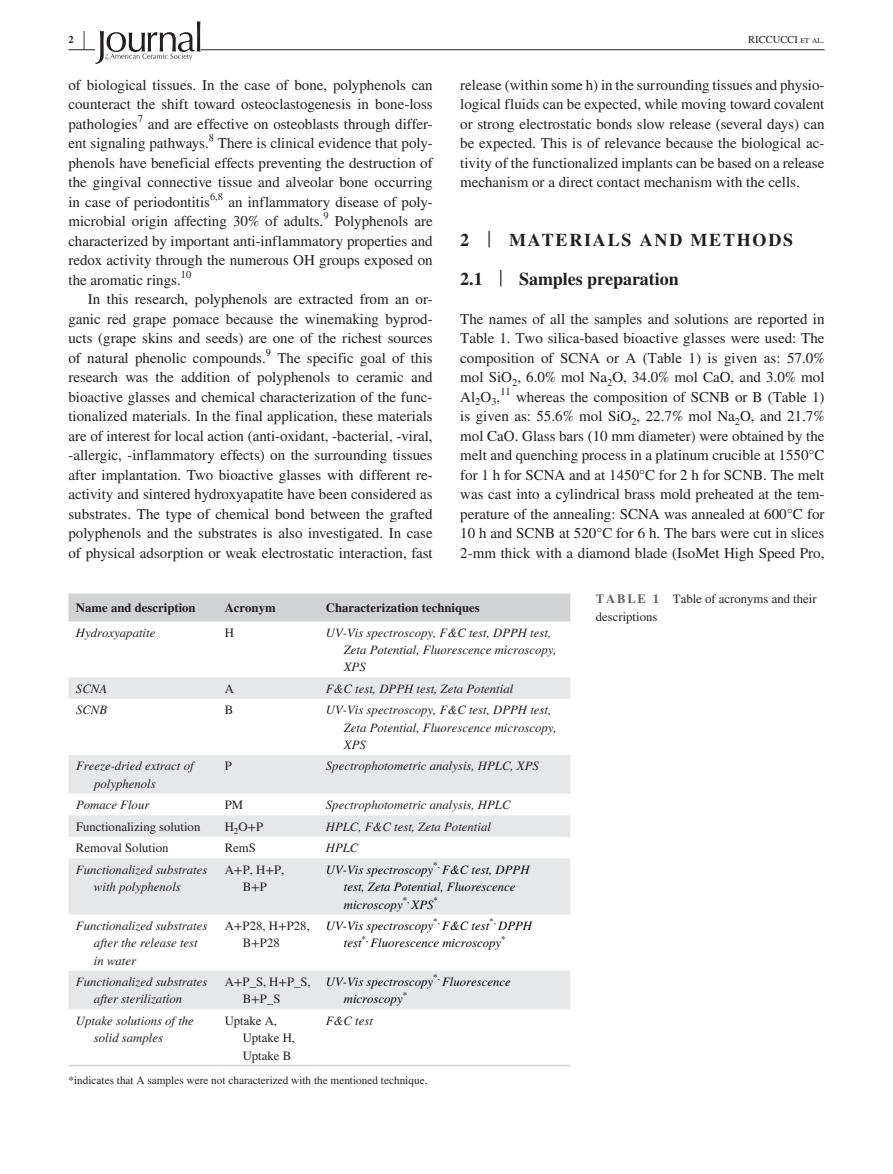
<style>
.page{position:relative;width:893px;height:1174px;background:#fff}
.page>*{position:absolute;margin:0;border:0;box-sizing:border-box;transform-origin:0 0}
.t1{font:700 25.95px "STIX";color:#231f20;scale:.36 1}
.t2{font:700 18px/39px "STIX";letter-spacing:.025em;color:#231f20}
.t3{font:15px/19.5px "STIX";color:#231f20;text-align:justify}
.t4{font:italic 12.75px/17.2px "STIX";color:#231f20}
.t5{font:italic 12.75px/17.2px "STIX";color:#00000a}
.t6{font:12.75px/17.2px "STIX";color:#231f20}
.t7{font:700 12.75px "STIX";color:#231f20}
.t8{font:11.25px "STIX";color:#231f20}
.t9{font:10.5px "STIX";color:#231f20}
.t10{font:10.5px "STIX";color:#231f20}
.t11{font:700 10.5px "STIX";color:#231f20}
.t12{font:8.85px "STIX";color:#00000a}
.s1{font-size:7.35px}
.s2{font-weight:400;font-size:23.7px}
.s3{font-style:italic;font-size:12.75px}
.s4{font-weight:700;color:#636366}
</style>
<div class="page">
<hr style="left:68px;top:49px;width:756px;height:1px;background:#231f20">
<svg style="left:95px;top:21px;width:105px;height:43px"></svg>
<div style="left:68px;top:593px;width:502px;height:28px;background:#d1d2d4"></div>
<svg style="left:68px;top:677px;width:502px;height:332px;fill:#e6e7e9"></svg>
<hr style="left:68px;top:1064px;width:149px;height:2px;background:#d1d2d4">
<hr style="left:217px;top:1064px;width:101px;height:2px;background:#d1d2d4">
<hr style="left:318px;top:1064px;width:252px;height:2px;background:#d1d2d4">
<p class="t11" style="left:68px;top:33px;width:7px">2</p>
<h1 class="t1" style="left:83px;top:25px;width:7px">|</h1>
<p class="t9" style="left:748px;top:32px;width:78px">RICCUCCI <span class="s1">et al</span>.</p>
<p class="t3" style="left:68px;top:76px;width:366px">of biological tissues. In the case of bone, polyphenols can counteract the shift toward osteoclastogenesis in bone-loss pathologies</p>
<p class="t3" style="left:460px;top:76px;width:366px">release (within some h) in the surrounding tissues and physio&shy;logical fluids can be expected, while moving toward covalent or strong electrostatic bonds slow release (several days) can be expected. This is of relevance because the biological ac&shy;tivity of the functionalized implants can be based on a release mechanism or a direct contact mechanism with the cells.</p>
<p class="t10" style="left:138px;top:111px;width:7px">7</p>
<p class="t3" style="left:68px;top:115px;width:366px;text-indent:79px">and are effective on osteoblasts through differ&shy;ent signaling pathways.</p>
<p class="t10" style="left:209px;top:131px;width:7px">8</p>
<p class="t3" style="left:68px;top:134px;width:366px;text-indent:149px">There is clinical evidence that poly&shy;phenols have beneficial effects preventing the destruction of the gingival connective tissue and alveolar bone occurring in case of periodontitis</p>
<p class="t10" style="left:210px;top:189px;width:15px">6,8</p>
<p class="t3" style="left:68px;top:193px;width:366px;text-indent:160px">an inflammatory disease of poly&shy;microbial origin affecting 30% of adults.</p>
<p class="t10" style="left:323px;top:209px;width:7px">9</p>
<p class="t3" style="left:68px;top:212px;width:366px;text-indent:266px">Polyphenols are characterized by important anti-inflammatory properties and redox activity through the numerous OH groups exposed on the aromatic rings.</p>
<p class="t2" style="left:460px;top:220px;width:334px">2 <span class="s2">|</span> MATERIALS AND METHODS<br>2.1 <span class="s2">|</span> Samples preparation</p>
<p class="t3" style="left:460px;top:310px;width:366px">The names of all the samples and solutions are reported in Table 1. Two silica-based bioactive glasses were used: The composition of SCNA or A (Table 1) is given as: 57.0% mol SiO<sub>2</sub>, 6.0% mol Na<sub>2</sub>O, 34.0% mol CaO, and 3.0% mol Al<sub>2</sub>O<sub>3</sub>,</p>
<p class="t10" style="left:181px;top:267px;width:12px">10</p>
<p class="t3" style="left:68px;top:290px;width:366px;text-indent:19px">In this research, polyphenols are extracted from an or&shy;ganic red grape pomace because the winemaking byprod&shy;ucts (grape skins and seeds) are one of the richest sources of natural phenolic compounds.</p>
<p class="t10" style="left:266px;top:345px;width:7px">9</p>
<p class="t3" style="left:68px;top:349px;width:366px;text-indent:209px">The specific goal of this research was the addition of polyphenols to ceramic and bioactive glasses and chemical characterization of the func&shy;tionalized materials. In the final application, these materials are of interest for local action (anti-oxidant, -bacterial, -viral, -allergic, -inflammatory effects) on the surrounding tissues after implantation. Two bioactive glasses with different re&shy;activity and sintered hydroxyapatite have been considered as substrates. The type of chemical bond between the grafted polyphenols and the substrates is also investigated. In case of physical adsorption or weak electrostatic interaction, fast</p>
<p class="t10" style="left:500px;top:384px;width:12px">11</p>
<p class="t3" style="left:460px;top:388px;width:366px;text-indent:56px">whereas the composition of SCNB or B (Table 1) is given as: 55.6% mol SiO<sub>2</sub>, 22.7% mol Na<sub>2</sub>O, and 21.7% mol CaO. Glass bars (10 mm diameter) were obtained by the melt and quenching process in a platinum crucible at 1550°C for 1 h for SCNA and at 1450°C for 2 h for SCNB. The melt was cast into a cylindrical brass mold preheated at the tem&shy;perature of the annealing: SCNA was annealed at 600°C for 10 h and SCNB at 520°C for 6 h. The bars were cut in slices 2-mm thick with a diamond blade (IsoMet High Speed Pro,</p>
<p class="t7" style="left:76px;top:600px;width:121px">Name and description</p>
<p class="t7" style="left:225px;top:600px;width:52px">Acronym</p>
<p class="t7" style="left:326px;top:600px;width:156px">Characterization techniques</p>
<p class="t4" style="left:76px;top:623px;width:81px">Hydroxyapatite</p>
<p class="t6" style="left:225px;top:624px;width:11px">H</p>
<p class="t4" style="left:344px;top:623px;width:214px;text-indent:-18px">UV-Vis spectroscopy, F&amp;C test, DPPH test,<br>Zeta Potential, Fluorescence microscopy,<br>XPS</p>
<p class="t4" style="left:76px;top:679px;width:33px">SCNA</p>
<p class="t6" style="left:225px;top:681px;width:11px">A</p>
<p class="t4" style="left:326px;top:679px;width:189px">F&amp;C test, DPPH test, Zeta Potential</p>
<p class="t4" style="left:76px;top:701px;width:33px">SCNB</p>
<p class="t6" style="left:225px;top:702px;width:10px">B</p>
<p class="t4" style="left:344px;top:701px;width:214px;text-indent:-18px">UV-Vis spectroscopy, F&amp;C test, DPPH test,<br>Zeta Potential, Fluorescence microscopy,<br>XPS</p>
<p class="t4" style="left:94px;top:757px;width:101px;text-indent:-18px">Freeze-dried extract of polyphenols</p>
<p class="t6" style="left:225px;top:758px;width:9px">P</p>
<p class="t4" style="left:326px;top:757px;width:214px">Spectrophotometric analysis, HPLC, XPS</p>
<p class="t4" style="left:76px;top:796px;width:75px">Pomace Flour</p>
<p class="t6" style="left:225px;top:797px;width:20px">PM</p>
<p class="t4" style="left:326px;top:796px;width:186px">Spectrophotometric analysis, HPLC</p>
<p class="t6" style="left:76px;top:819px;width:126px">Functionalizing solution</p>
<p class="t6" style="left:225px;top:819px;width:40px">H<sub>2</sub>O+P</p>
<p class="t4" style="left:326px;top:817px;width:167px">HPLC, F&amp;C test, Zeta Potential</p>
<p class="t6" style="left:76px;top:840px;width:94px">Removal Solution</p>
<p class="t6" style="left:225px;top:840px;width:33px">RemS</p>
<p class="t4" style="left:326px;top:839px;width:34px">HPLC</p>
<p class="t4" style="left:94px;top:860px;width:115px;text-indent:-18px">Functionalized substrates with polyphenols</p>
<p class="t6" style="left:225px;top:862px;width:61px;text-align:center">A+P, H+P,<br>B+P</p>
<p class="t5" style="left:344px;top:860px;width:187px;text-indent:-18px">UV-Vis spectroscopy<sup>*,</sup> F&amp;C test, DPPH test, Zeta Potential, Fluorescence microscopy</p>
<p class="t12" style="left:403px;top:893px;width:37px">*, <span class="s3">XPS</span>*</p>
<p class="t4" style="left:94px;top:917px;width:115px;text-indent:-18px">Functionalized substrates after the release test in water</p>
<p class="t6" style="left:243px;top:918px;width:69px;text-indent:-18px">A+P28, H+P28,<br>B+P28</p>
<p class="t5" style="left:344px;top:917px;width:190px;text-indent:-18px">UV-Vis spectroscopy<sup>*,</sup> F&amp;C test<sup>*,</sup> DPPH test<sup>*,</sup> Fluorescence microscopy<sup>*</sup></p>
<p class="t4" style="left:76px;top:973px;width:133px;text-align:center">Functionalized substrates after sterilization</p>
<p class="t6" style="left:243px;top:974px;width:70px;text-indent:-18px">A+P_S, H+P_S,<br>B+P_S</p>
<p class="t5" style="left:344px;top:973px;width:168px;text-indent:-18px">UV-Vis spectroscopy<sup>*,</sup> Fluorescence microscopy</p>
<p class="t12" style="left:403px;top:988px;width:6px">*</p>
<p class="t4" style="left:94px;top:1011px;width:101px;text-indent:-18px">Uptake solutions of the solid samples</p>
<p class="t6" style="left:243px;top:1013px;width:54px;text-indent:-18px">Uptake A,<br>Uptake H,<br>Uptake B</p>
<p class="t4" style="left:326px;top:1011px;width:49px">F&amp;C test</p>
<p class="t8" style="left:68px;top:1072px;width:360px">*indicates that A samples were not characterized with the mentioned technique.</p>
<p class="t6" style="left:596px;top:590px;width:222px;line-height:18px"><span class="s4">TABLE 1</span> Table of acronyms and their descriptions</p>
</div>
